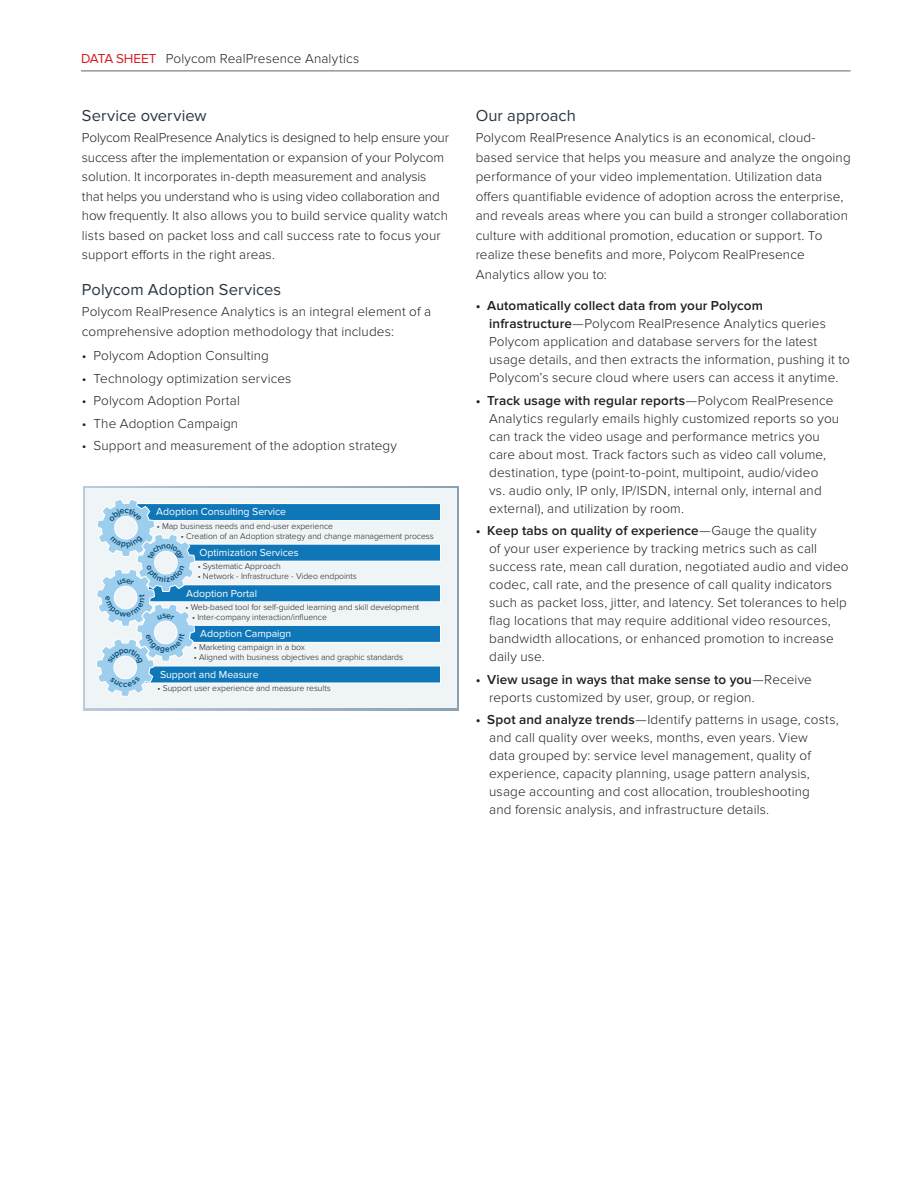
<style>
.page{position:relative;width:918px;height:1188px;background:#fff}
.page>*{position:absolute;margin:0;border:0;box-sizing:border-box;transform-origin:0 0}
.SB_-_Subhead_Level_1{font:16.5px "Proxima Nova";color:#2c3742}
.DS_-_Subhead_Level_1{font:16.5px "Proxima Nova";letter-spacing:.005em;color:#2c3742}
.Body_Copy_Text{font:300 13.5px/18px "Proxima Nova";letter-spacing:.01em;color:#231f20}
.t1{font:10.5px "Proxima Nova";letter-spacing:-.005em;color:#fff}
.t2{font:300 8.55px "Proxima Nova";letter-spacing:-.005em;color:#231f20}
.s1{font-weight:400;color:#d41b21}
.s2{font-weight:600}
</style>
<div class="page">
<hr style="left:81px;top:71px;width:769px;height:1px;background:#636366">
<div style="left:84px;top:486px;width:375px;height:225px;background:linear-gradient(to right,#bacada,#8ba0b1)"></div>
<div style="left:86px;top:488px;width:371px;height:220px;background:#eff4f6"></div>
<div style="left:135px;top:504px;width:305px;height:17px;background:#0f77b8"></div>
<div style="left:135px;top:503px;width:306px;height:18px;border:1px solid #fff"></div>
<div style="left:182px;top:544px;width:258px;height:17px;background:#0f77b8"></div>
<div style="left:182px;top:544px;width:259px;height:18px;border:1px solid #fff"></div>
<div style="left:148px;top:585px;width:292px;height:17px;background:#0f77b8"></div>
<div style="left:148px;top:584px;width:293px;height:18px;border:1px solid #fff"></div>
<div style="left:184px;top:625px;width:256px;height:17px;background:#0f77b8"></div>
<div style="left:184px;top:625px;width:257px;height:18px;border:1px solid #fff"></div>
<div style="left:145px;top:666px;width:295px;height:17px;background:#0f77b8"></div>
<svg style="left:96px;top:499px;width:100px;height:197px"></svg>
<p class="Body_Copy_Text" style="left:81px;top:50px;width:280px"><span class="s1">DATA SHEET</span> Polycom RealPresence Analytics</p>
<p class="SB_-_Subhead_Level_1" style="left:82px;top:106px;width:126px">Service overview</p>
<p class="Body_Copy_Text" style="left:82px;top:128px;width:369px;line-height:19.5px">Polycom RealPresence Analytics is designed to help ensure your success after the implementation or expansion of your Polycom solution. It incorporates in-depth measurement and analysis that helps you understand who is using video collaboration and how frequently. It also allows you to build service quality watch lists based on packet loss and call success rate to focus your support efforts in the right areas.</p>
<p class="DS_-_Subhead_Level_1" style="left:82px;top:280px;width:201px">Polycom Adoption Services</p>
<p class="Body_Copy_Text" style="left:82px;top:302px;width:351px;line-height:19.5px">Polycom RealPresence Analytics is an integral element of a comprehensive adoption methodology that includes:</p>
<p class="Body_Copy_Text" style="left:82px;top:347px;width:189px">• Polycom Adoption Consulting</p>
<p class="Body_Copy_Text" style="left:82px;top:369px;width:211px">• Technology optimization services</p>
<p class="Body_Copy_Text" style="left:82px;top:392px;width:160px">• Polycom Adoption Portal</p>
<p class="Body_Copy_Text" style="left:82px;top:414px;width:158px">• The Adoption Campaign</p>
<p class="Body_Copy_Text" style="left:82px;top:437px;width:317px">• Support and measurement of the adoption strategy</p>
<p class="t1" style="left:156px;top:506px;width:131px">Adoption Consulting Service</p>
<p class="t2" style="left:157px;top:521px;width:178px">• Map business needs and end-user experience</p>
<p class="t2" style="left:181px;top:532px;width:254px">• Creation of an Adoption strategy and change management process</p>
<p class="t1" style="left:200px;top:546px;width:101px">Optimization Services</p>
<p class="t2" style="left:198px;top:561px;width:85px">• Systematic Approach</p>
<p class="t2" style="left:198px;top:571px;width:161px">• Network - Infrastructure - Video endpoints</p>
<p class="t1" style="left:186px;top:587px;width:72px">Adoption Portal</p>
<p class="t2" style="left:186px;top:602px;width:235px">• Web-based tool for self-guided learning and skill development</p>
<p class="t2" style="left:192px;top:613px;width:136px">• Inter-company interaction/influence</p>
<p class="t1" style="left:200px;top:628px;width:93px">Adoption Campaign</p>
<p class="t2" style="left:194px;top:642px;width:113px">• Marketing campaign in a box</p>
<p class="t2" style="left:194px;top:652px;width:211px">• Aligned with business objectives and graphic standards</p>
<p class="t1" style="left:160px;top:668px;width:100px">Support and Measure</p>
<p class="t2" style="left:158px;top:683px;width:175px">• Support user experience and measure results</p>
<p class="SB_-_Subhead_Level_1" style="left:476px;top:106px;width:102px">Our approach</p>
<p class="Body_Copy_Text" style="left:476px;top:128px;width:377px;line-height:19.5px">Polycom RealPresence Analytics is an economical, cloud&shy;based service that helps you measure and analyze the ongoing performance of your video implementation. Utilization data offers quantifiable evidence of adoption across the enterprise, and reveals areas where you can build a stronger collaboration culture with additional promotion, education or support. To realize these benefits and more, Polycom RealPresence Analytics allow you to:</p>
<p class="Body_Copy_Text" style="left:489px;top:297px;width:362px;text-indent:-14px"><span class="s2">• Automatically collect data from your Polycom infrastructure</span>—Polycom RealPresence Analytics queries Polycom application and database servers for the latest usage details, and then extracts the information, pushing it to Polycom’s secure cloud where users can access it anytime.</p>
<p class="Body_Copy_Text" style="left:489px;top:391px;width:351px;text-indent:-14px"><span class="s2">• Track usage with regular reports</span>—Polycom RealPresence Analytics regularly emails highly customized reports so you can track the video usage and performance metrics you care about most. Track factors such as video call volume, destination, type (point-to-point, multipoint, audio/video<br>vs. audio only, IP only, IP/ISDN, internal only, internal and external), and utilization by room.</p>
<p class="Body_Copy_Text" style="left:489px;top:522px;width:361px;text-indent:-14px"><span class="s2">• Keep tabs on quality of experience</span>—Gauge the quality<br>of your user experience by tracking metrics such as call success rate, mean call duration, negotiated audio and video codec, call rate, and the presence of call quality indicators such as packet loss, jitter, and latency. Set tolerances to help flag locations that may require additional video resources, bandwidth allocations, or enhanced promotion to increase daily use.</p>
<p class="Body_Copy_Text" style="left:489px;top:670px;width:324px;text-indent:-14px"><span class="s2">• View usage in ways that make sense to you</span>—Receive reports customized by user, group, or region.</p>
<p class="Body_Copy_Text" style="left:489px;top:711px;width:351px;text-indent:-14px"><span class="s2">• Spot and analyze trends</span>—Identify patterns in usage, costs, and call quality over weeks, months, even years. View<br>data grouped by: service level management, quality of experience, capacity planning, usage pattern analysis, usage accounting and cost allocation, troubleshooting<br>and forensic analysis, and infrastructure details.</p>
</div>
